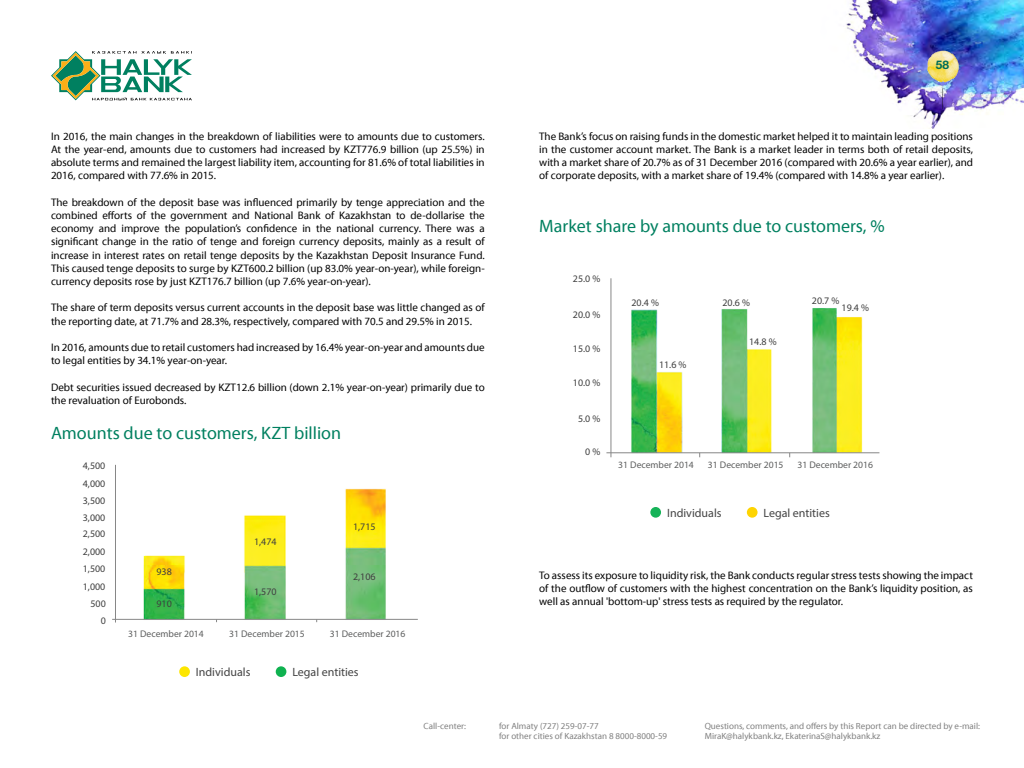
<style>
.page{position:relative;width:1024px;height:768px;background:#fff}
.page>*{position:absolute;margin:0;border:0;box-sizing:border-box;transform-origin:0 0}
.t1{font:18px "Myriad Pro Kaz";color:#008060}
.t2{font:12px "Myriad Pro";color:#444}
.t3{font:700 12px "Helvetica Neue Cyr";color:#006e59}
.t4{font:11px/13.2px "Myriad Pro Kaz";color:#000;text-align:justify}
.t5{font:10px "Myriad Pro";color:#3f3f3f}
.t6{font:9.6px "Myriad Pro";color:#5e5f5f}
.t7{font:9px/10.8px "Myriad Pro Kaz";color:#808080}
</style>
<div class="page">
<img style="left:846px;top:0;width:178px;height:129px">
<img style="left:918px;top:48px;width:49px;height:37px">
<svg style="left:51px;top:51px;width:141px;height:49px"></svg>
<img style="left:112px;top:464px;width:306px;height:213px">
<hr style="left:115px;top:465px;width:1px;height:158px;background:#878787">
<div style="left:179px;top:666px;width:11px;height:11px;background:#fde600;border-radius:50%"></div>
<div style="left:276px;top:666px;width:10px;height:11px;background:#0fb250;border-radius:50%"></div>
<hr style="left:112px;top:619px;width:306px;height:1px;background:#878787">
<img style="left:606px;top:278px;width:274px;height:239px">
<div style="left:650px;top:507px;width:11px;height:11px;background:#16b358;border-radius:50%"></div>
<div style="left:747px;top:507px;width:11px;height:11px;background:#fed402;border-radius:50%"></div>
<hr style="left:606px;top:452px;width:273px;height:1px;background:#878787">
<svg style="left:942px;top:88px;width:1px;height:21px"></svg>
<p class="t3" style="left:936px;top:58px;width:15px">58</p>
<p class="t4" style="left:51px;top:129px;width:435px">I n 2016, the main changes in the breakdown of liabilities were to amounts due to customers.<br>At the year-end, amounts due to customers had increased by KZT776.9 billion (up 25.5%) in absolute terms and remained the largest liability item, accounting for 81.6% of total liabilities in 2016, compared with 77.6% in 2015.</p>
<p class="t4" style="left:51px;top:195px;width:436px">The breakdown of the deposit base was influenced primarily by tenge appreciation and the combined efforts of the government and National Bank of Kazakhstan to de-dollarise the economy and improve the population’s confidence in the national currency. There was a significant change in the ratio of tenge and foreign currency deposits, mainly as a result of increase in interest rates on retail tenge deposits by the Kazakhstan Deposit I nsurance Fund.<br>This caused tenge deposits to surge by KZT600.2 billion (up 83.0% year-on-year), while foreign&shy;currency deposits rose by just KZT176.7 billion (up 7.6% year-on-year).</p>
<p class="t4" style="left:51px;top:301px;width:436px">The share of term deposits versus current accounts in the deposit base was little changed as of the reporting date, at 71.7% and 28.3%, respectively, compared with 70.5 and 29.5% in 2015.</p>
<p class="t4" style="left:51px;top:341px;width:435px">I n 2016, amounts due to retail customers had increased by 16.4% year-on-year and amounts due to legal entities by 34.1% year-on-year.</p>
<p class="t4" style="left:51px;top:380px;width:435px">Debt securities issued decreased by KZT12.6 billion (down 2.1% year-on-year) primarily due to the revaluation of Eurobonds.</p>
<h1 class="t1" style="left:51px;top:422px;width:292px">Amounts due to customers, KZT billion</h1>
<p class="t5" style="left:83px;top:460px;width:24px">4,500</p>
<p class="t5" style="left:83px;top:477px;width:24px">4,000</p>
<p class="t5" style="left:83px;top:495px;width:24px">3,500</p>
<p class="t5" style="left:83px;top:511px;width:24px">3,000</p>
<p class="t5" style="left:83px;top:528px;width:24px">2,500</p>
<p class="t5" style="left:83px;top:546px;width:24px">2,000</p>
<p class="t5" style="left:83px;top:563px;width:24px">1,500</p>
<p class="t5" style="left:83px;top:580px;width:24px">1,000</p>
<p class="t5" style="left:91px;top:597px;width:17px">500</p>
<p class="t5" style="left:101px;top:614px;width:7px">0</p>
<p class="t5" style="left:157px;top:566px;width:17px">938</p>
<p class="t5" style="left:157px;top:597px;width:17px">910</p>
<p class="t5" style="left:254px;top:535px;width:24px">1,474</p>
<p class="t5" style="left:254px;top:585px;width:24px">1,570</p>
<p class="t5" style="left:353px;top:521px;width:24px">1,715</p>
<p class="t5" style="left:353px;top:571px;width:24px">2,106</p>
<p class="t6" style="left:128px;top:628px;width:77px">31 December 2014</p>
<p class="t6" style="left:229px;top:628px;width:77px">31 December 2015</p>
<p class="t6" style="left:330px;top:628px;width:77px">31 December 2016</p>
<p class="t2" style="left:196px;top:665px;width:56px">Individuals</p>
<p class="t2" style="left:292px;top:665px;width:68px">Legal entities</p>
<p class="t4" style="left:539px;top:129px;width:435px">The Bank’s focus on raising funds in the domestic market helped it to maintain leading positions in the customer account market. The Bank is a market leader in terms both of retail deposits, with a market share of 20.7% as of 31 December 2016 (compared with 20.6% a year earlier), and of corporate deposits, with a market share of 19.4% (compared with 14.8% a year earlier).</p>
<h1 class="t1" style="left:539px;top:215px;width:347px">Market share by amounts due to customers, %</h1>
<p class="t5" style="left:573px;top:273px;width:29px">25.0 %</p>
<p class="t5" style="left:573px;top:308px;width:29px">20.0 %</p>
<p class="t5" style="left:573px;top:343px;width:29px">15.0 %</p>
<p class="t5" style="left:573px;top:377px;width:29px">10.0 %</p>
<p class="t5" style="left:578px;top:413px;width:24px">5.0 %</p>
<p class="t5" style="left:585px;top:446px;width:17px">0 %</p>
<p class="t5" style="left:631px;top:296px;width:29px">20.4 %</p>
<p class="t5" style="left:722px;top:296px;width:29px">20.6 %</p>
<p class="t5" style="left:812px;top:294px;width:29px">20.7 %</p>
<p class="t5" style="left:842px;top:301px;width:29px">19.4 %</p>
<p class="t5" style="left:659px;top:358px;width:29px">11.6 %</p>
<p class="t5" style="left:749px;top:335px;width:29px">14.8 %</p>
<p class="t6" style="left:618px;top:459px;width:77px">31 December 2014</p>
<p class="t6" style="left:708px;top:459px;width:77px">31 December 2015</p>
<p class="t6" style="left:797px;top:459px;width:77px">31 December 2016</p>
<p class="t2" style="left:667px;top:505px;width:56px">Individuals</p>
<p class="t2" style="left:764px;top:505px;width:68px">Legal entities</p>
<p class="t4" style="left:539px;top:568px;width:435px">To assess its exposure to liquidity risk, the Bank conducts regular stress tests showing the impact of the outflow of customers with the highest concentration on the Bank’s liquidity position, as well as annual 'bottom-up' stress tests as required by the regulator.</p>
<p class="t7" style="left:424px;top:720px;width:44px">Call-center:</p>
<p class="t7" style="left:499px;top:720px;width:170px">for Almaty (727) 259-07-77<br>for other cities of Kazakhstan 8 8000-8000-59</p>
<p class="t7" style="left:705px;top:720px;width:277px">Questions, comments, and offers by this Report can be directed by e-mail:<br>MiraK@halykbank.kz, EkaterinaS@halykbank.kz</p>
</div>
